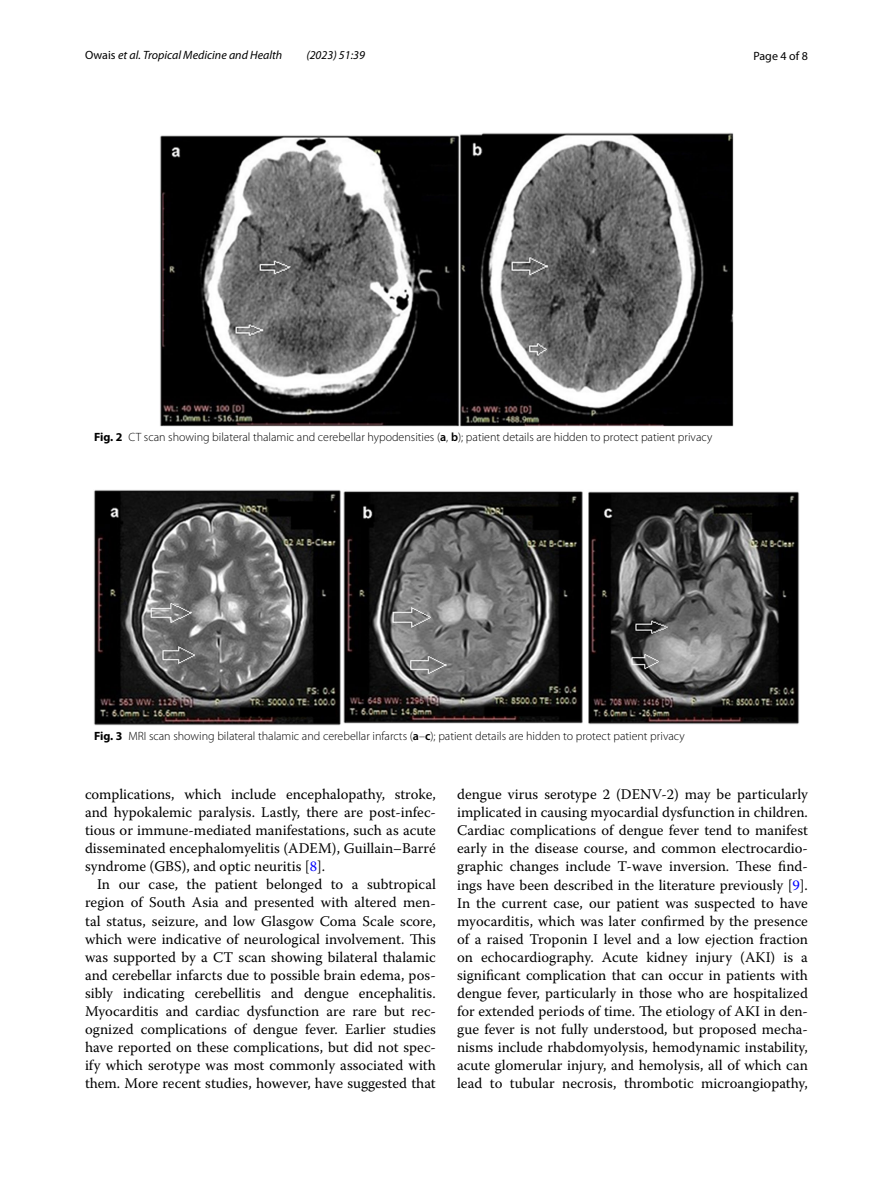
<style>
.page{position:relative;width:893px;height:1187px;background:#fff}
.page>*{position:absolute;margin:0;border:0;box-sizing:border-box;transform-origin:0 0}
.t1{font:14.7px/18px "Warnock Pro";color:#000;text-align:justify}
.t2{font:300 12px "Myriad Pro";color:#000}
.t3{font:italic 12px "Myriad Pro";color:#000}
.t4{font:12px "Myriad Pro";color:#000}
.s1{font-style:normal}
.s2{font-weight:700}
.s3{font-weight:600}
.s4{color:#00f}
</style>
<div class="page">
<img style="left:160px;top:133px;width:573px;height:293px">
<img style="left:93px;top:490px;width:706px;height:235px">
<p class="t3" style="left:85px;top:48px;width:199px"><span class="s1">Owais</span> et al. Tropical Medicine and Health</p>
<p class="t3" style="left:306px;top:48px;width:60px">(2023) 51:39</p>
<p class="t4" style="left:753px;top:48px;width:56px">Page 4 of 8</p>
<p class="t2" style="left:94px;top:430px;width:620px"><span class="s2">Fig. 2</span> CT scan showing bilateral thalamic and cerebellar hypodensities (<span class="s3">a</span>, <span class="s3">b</span>); patient details are hidden to protect patient privacy</p>
<p class="t2" style="left:94px;top:729px;width:592px"><span class="s2">Fig. 3</span> MRI scan showing bilateral thalamic and cerebellar infarcts (<span class="s3">a</span>–<span class="s3">c</span>); patient details are hidden to protect patient privacy</p>
<p class="t1" style="left:85px;top:785px;width:352px">complications, which include encephalopathy, stroke, and hypokalemic paralysis. Lastly, there are post-infec&shy;tious or immune-mediated manifestations, such as acute disseminated encephalomyelitis (ADEM), Guillain–Barré syndrome (GBS), and optic neuritis [<span class="s4">8</span>].</p>
<p class="t1" style="left:85px;top:875px;width:352px;text-indent:12px">In our case, the patient belonged to a subtropical region of South Asia and presented with altered men&shy;tal status, seizure, and low Glasgow Coma Scale score, which were indicative of neurological involvement. This was supported by a CT scan showing bilateral thalamic and cerebellar infarcts due to possible brain edema, pos&shy;sibly indicating cerebellitis and dengue encephalitis.<br>Myocarditis and cardiac dysfunction are rare but rec&shy;ognized complications of dengue fever. Earlier studies have reported on these complications, but did not spec&shy;ify which serotype was most commonly associated with them. More recent studies, however, have suggested that</p>
<p class="t1" style="left:457px;top:785px;width:352px">dengue virus serotype 2 (DENV-2) may be particularly implicated in causing myocardial dysfunction in children.<br>Cardiac complications of dengue fever tend to manifest early in the disease course, and common electrocardio&shy;graphic changes include T-wave inversion. These find&shy;ings have been described in the literature previously [<span class="s4">9</span>].<br>In the current case, our patient was suspected to have myocarditis, which was later confirmed by the presence of a raised Troponin I level and a low ejection fraction on echocardiography. Acute kidney injury (AKI) is a significant complication that can occur in patients with dengue fever, particularly in those who are hospitalized for extended periods of time. The etiology of AKI in den&shy;gue fever is not fully understood, but proposed mecha&shy;nisms include rhabdomyolysis, hemodynamic instability, acute glomerular injury, and hemolysis, all of which can lead to tubular necrosis, thrombotic microangiopathy,</p>
</div>
